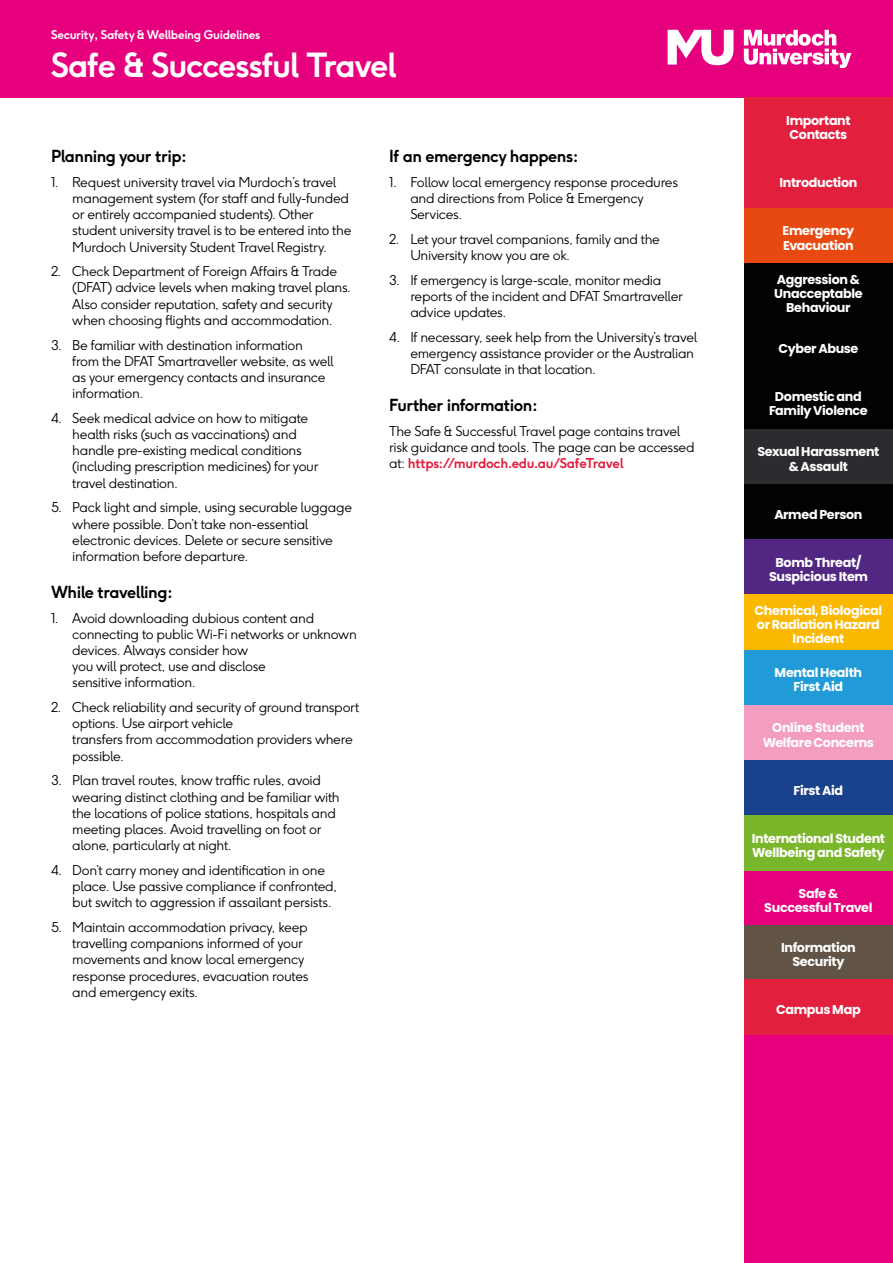
<style>
.page{position:relative;width:893px;height:1263px;background:#fff}
.page>*{position:absolute;margin:0;border:0;box-sizing:border-box;transform-origin:0 0}
.t1{font:700 33px "F37 Ginger";letter-spacing:-.04em;color:#fff}
.t2{font:700 16.5px "F37 Ginger";letter-spacing:-.03em;color:#000}
.t3{font:300 13.5px/16.2px "F37 Ginger";letter-spacing:-.02em;color:#000}
.t4{font:700 12.75px/14.2px "Poppins";letter-spacing:-.03em;color:#fff;text-align:center}
.t5{font:700 12px "F37 Ginger";letter-spacing:-.03em;color:#fff}
.s1{font-weight:700;color:#e31f3e}
</style>
<div class="page">
<div style="left:0;top:0;width:893px;height:98px;background:#e6007d"></div>
<div style="left:744px;top:98px;width:149px;height:1165px;background:#e6007d"></div>
<svg style="left:744px;top:30px;width:107px;height:38px"></svg>
<svg style="left:668px;top:30px;width:65px;height:35px"></svg>
<div style="left:744px;top:925px;width:149px;height:55px;background:#615447"></div>
<div style="left:744px;top:980px;width:149px;height:55px;background:#e31f3e"></div>
<div style="left:744px;top:153px;width:149px;height:55px;background:#e31f3e"></div>
<div style="left:744px;top:98px;width:149px;height:55px;background:#e31f3e"></div>
<div style="left:744px;top:208px;width:149px;height:55px;background:#e84910"></div>
<div style="left:744px;top:263px;width:149px;height:56px;background:#010202"></div>
<div style="left:744px;top:319px;width:149px;height:55px;background:#010202"></div>
<div style="left:744px;top:374px;width:149px;height:55px;background:#010202"></div>
<div style="left:744px;top:429px;width:149px;height:55px;background:#2b2b30"></div>
<div style="left:744px;top:484px;width:149px;height:56px;background:#010202"></div>
<div style="left:744px;top:540px;width:149px;height:55px;background:#522783"></div>
<div style="left:744px;top:595px;width:149px;height:55px;background:#fbb800"></div>
<div style="left:744px;top:650px;width:149px;height:55px;background:#209bd8"></div>
<div style="left:744px;top:705px;width:149px;height:55px;background:#f39ec0"></div>
<div style="left:744px;top:760px;width:149px;height:56px;background:#1a418c"></div>
<div style="left:744px;top:816px;width:149px;height:55px;background:#7ab629"></div>
<p class="t5" style="left:51px;top:27px;width:211px">Security, Safety &amp; Wellbeing Guidelines</p>
<h1 class="t1" style="left:51px;top:43px;width:347px">Safe &amp; Successful Travel</h1>
<p class="t2" style="left:51px;top:145px;width:137px">Planning your trip:</p>
<p class="t3" style="left:72px;top:174px;width:281px;text-indent:-21px">1. Request university travel via Murdoch’s travel management system (for staff and fully-funded or entirely accompanied students). Other student university travel is to be entered into the Murdoch University Student Travel Registry.</p>
<p class="t3" style="left:72px;top:263px;width:280px;text-indent:-21px">2. Check Department of Foreign Affairs &amp; Trade (DFAT) advice levels when making travel plans.<br>Also consider reputation, safety and security when choosing flights and accommodation.</p>
<p class="t3" style="left:72px;top:337px;width:263px;text-indent:-21px">3. Be familiar with destination information<br>from the DFAT Smartraveller website, as well as your emergency contacts and insurance information.</p>
<p class="t3" style="left:72px;top:410px;width:248px;text-indent:-21px">4. Seek medical advice on how to mitigate health risks (such as vaccinations) and handle pre-existing medical conditions (including prescription medicines) for your travel destination.</p>
<p class="t3" style="left:72px;top:499px;width:281px;text-indent:-21px">5. Pack light and simple, using securable luggage where possible. Don’t take non-essential electronic devices. Delete or secure sensitive information before departure.</p>
<p class="t2" style="left:51px;top:581px;width:123px">While travelling:</p>
<p class="t3" style="left:72px;top:609px;width:286px;text-indent:-21px">1. Avoid downloading dubious content and connecting to public Wi-Fi networks or unknown devices. Always consider how<br>you will protect, use and disclose<br>sensitive information.</p>
<p class="t3" style="left:72px;top:699px;width:289px;text-indent:-21px">2. Check reliability and security of ground transport options. Use airport vehicle<br>transfers from accommodation providers where possible.</p>
<p class="t3" style="left:72px;top:772px;width:269px;text-indent:-21px">3. Plan travel routes, know traffic rules, avoid wearing distinct clothing and be familiar with the locations of police stations, hospitals and meeting places. Avoid travelling on foot or alone, particularly at night.</p>
<p class="t3" style="left:72px;top:862px;width:266px;text-indent:-21px">4. Don’t carry money and identification in one place. Use passive compliance if confronted, but switch to aggression if assailant persists.</p>
<p class="t3" style="left:72px;top:919px;width:238px;text-indent:-21px">5. Maintain accommodation privacy, keep travelling companions informed of your movements and know local emergency response procedures, evacuation routes and emergency exits.</p>
<p class="t2" style="left:389px;top:145px;width:191px">If an emergency happens:</p>
<p class="t3" style="left:410px;top:174px;width:269px;text-indent:-21px">1. Follow local emergency response procedures and directions from Police &amp; Emergency<br>Services.</p>
<p class="t3" style="left:410px;top:231px;width:251px;text-indent:-21px">2. Let your travel companions, family and the<br>University know you are ok.</p>
<p class="t3" style="left:410px;top:272px;width:274px;text-indent:-21px">3. If emergency is large-scale, monitor media reports of the incident and DFAT Smartraveller advice updates.</p>
<p class="t3" style="left:410px;top:329px;width:288px;text-indent:-21px">4. If necessary, seek help from the University’s travel emergency assistance provider or the Australian<br>DFAT consulate in that location.</p>
<p class="t2" style="left:389px;top:394px;width:150px">Further information:</p>
<p class="t3" style="left:389px;top:423px;width:307px">The Safe &amp; Successful Travel page contains travel risk guidance and tools. The page can be accessed at: <span class="s1">https://murdoch.edu.au/SafeTravel</span></p>
<p class="t4" style="left:786px;top:113px;width:66px;text-align:left">Important<br>Contacts</p>
<p class="t4" style="left:779px;top:176px;width:79px">Introduction</p>
<p class="t4" style="left:783px;top:224px;width:73px;text-align:left">Emergency<br>Evacuation</p>
<p class="t4" style="left:774px;top:272px;width:90px">Aggression &amp;<br>Unacceptable<br>Behaviour</p>
<p class="t4" style="left:778px;top:341px;width:82px">Cyber Abuse</p>
<p class="t4" style="left:769px;top:390px;width:100px">Domestic and<br>Family Violence</p>
<p class="t4" style="left:757px;top:445px;width:124px">Sexual Harassment &amp; Assault</p>
<p class="t4" style="left:774px;top:507px;width:90px">Armed Person</p>
<p class="t4" style="left:769px;top:555px;width:100px">Bomb Threat/<br>Suspicious Item</p>
<p class="t4" style="left:755px;top:603px;width:129px">Chemical, Biological or Radiation Hazard<br>Incident</p>
<p class="t4" style="left:775px;top:666px;width:89px">Mental Health<br>First Aid</p>
<p class="t4" style="left:763px;top:721px;width:113px">Online Student<br>Welfare Concerns</p>
<p class="t4" style="left:794px;top:783px;width:51px">First Aid</p>
<p class="t4" style="left:752px;top:831px;width:135px;text-align:left">International Student<br>Wellbeing and Safety</p>
<p class="t4" style="left:764px;top:886px;width:110px">Safe &amp;<br>Successful Travel</p>
<p class="t4" style="left:781px;top:941px;width:76px">Information<br>Security</p>
<p class="t4" style="left:776px;top:1003px;width:86px">Campus Map</p>
</div>
